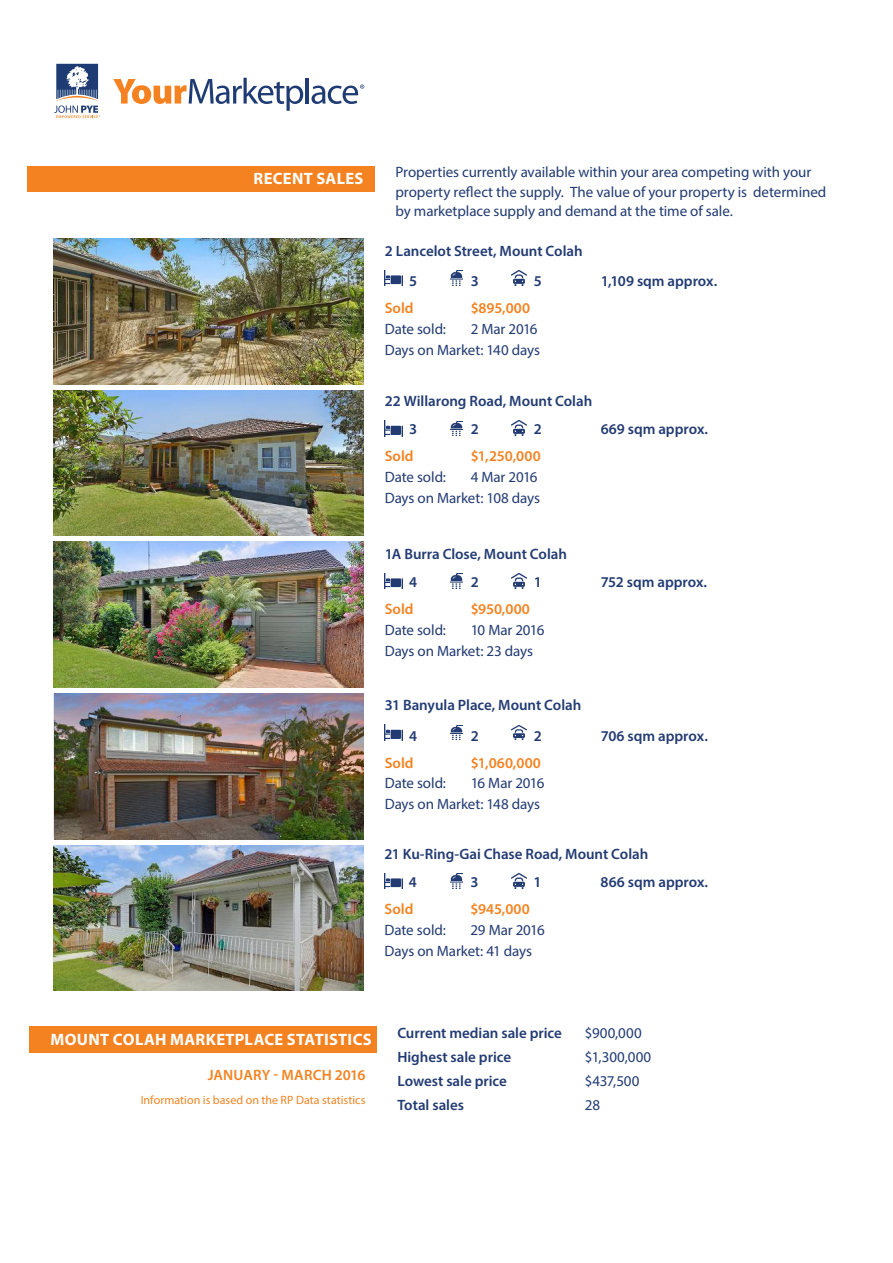
<style>
.page{position:relative;width:893px;height:1263px;background:#fff}
.page>*{position:absolute;margin:0;border:0;box-sizing:border-box;transform-origin:0 0}
.Heading_2{font:700 16.5px "Myriad Pro";letter-spacing:.02em;color:#fff}
.Intro{font:15px/19.5px "Myriad Pro";letter-spacing:-.005em;color:#223b73}
.Intro-2{font:600 15px "Myriad Pro";letter-spacing:-.005em;color:#223b73}
.Intro-3{font:600 15px "Myriad Pro";color:#f58220}
.Intro-4{font:15px "Myriad Pro";letter-spacing:-.03em;color:#223b73}
.Intro-5{font:12px "Myriad Pro";letter-spacing:.005em;color:#f58220}
</style>
<div class="page">
<div style="left:27px;top:166px;width:347px;height:25px;background:#f58220"></div>
<svg style="left:113px;top:78px;width:190px;height:33px"></svg>
<hr style="left:306px;top:78px;width:3px;height:26px;background:#1f3b73">
<svg style="left:312px;top:85px;width:52px;height:19px"></svg>
<svg style="left:54px;top:64px;width:46px;height:54px"></svg>
<img style="left:53px;top:845px;width:311px;height:146px">
<img style="left:385px;top:873px;width:17px;height:16px">
<img style="left:451px;top:874px;width:11px;height:14px">
<img style="left:511px;top:874px;width:16px;height:14px">
<div style="left:29px;top:1026px;width:347px;height:26px;background:#f58220"></div>
<img style="left:385px;top:270px;width:18px;height:16px">
<img style="left:451px;top:271px;width:11px;height:14px">
<img style="left:512px;top:271px;width:15px;height:14px">
<img style="left:53px;top:239px;width:311px;height:145px">
<img style="left:53px;top:390px;width:311px;height:146px">
<img style="left:385px;top:420px;width:18px;height:16px">
<img style="left:451px;top:421px;width:11px;height:14px">
<img style="left:512px;top:421px;width:15px;height:15px">
<img style="left:385px;top:573px;width:18px;height:16px">
<img style="left:451px;top:574px;width:11px;height:14px">
<img style="left:512px;top:574px;width:15px;height:14px">
<img style="left:385px;top:725px;width:18px;height:15px">
<img style="left:451px;top:725px;width:11px;height:15px">
<img style="left:512px;top:725px;width:15px;height:15px">
<img style="left:54px;top:693px;width:310px;height:146px">
<img style="left:53px;top:542px;width:311px;height:145px">
<p class="Heading_2" style="left:253px;top:167px;width:111px">RECENT SALES</p>
<p class="Intro" style="left:395px;top:162px;width:432px">Properties currently available within your area competing with your property reflect the supply. The value of your property is determined by marketplace supply and demand at the time of sale.</p>
<p class="Intro-2" style="left:385px;top:241px;width:199px">2 Lancelot Street, Mount Colah</p>
<p class="Intro-2" style="left:409px;top:272px;width:10px">5</p>
<p class="Intro-2" style="left:471px;top:272px;width:10px">3</p>
<p class="Intro-2" style="left:534px;top:272px;width:10px">5</p>
<p class="Intro-2" style="left:601px;top:272px;width:118px">1,109 sqm approx.</p>
<p class="Intro-3" style="left:385px;top:299px;width:30px">Sold</p>
<p class="Intro-3" style="left:471px;top:299px;width:61px">$895,000</p>
<p class="Intro" style="left:385px;top:319px;width:63px">Date sold:</p>
<p class="Intro" style="left:471px;top:319px;width:68px">2 Mar 2016</p>
<p class="Intro" style="left:385px;top:340px;width:157px">Days on Market: 140 days</p>
<p class="Intro-2" style="left:385px;top:392px;width:209px">22 Willarong Road, Mount Colah</p>
<p class="Intro-2" style="left:409px;top:420px;width:10px">3</p>
<p class="Intro-2" style="left:471px;top:420px;width:10px">2</p>
<p class="Intro-2" style="left:534px;top:420px;width:10px">2</p>
<p class="Intro-2" style="left:601px;top:420px;width:109px">669 sqm approx.</p>
<p class="Intro-3" style="left:385px;top:447px;width:30px">Sold</p>
<p class="Intro-3" style="left:471px;top:447px;width:72px">$1,250,000</p>
<p class="Intro" style="left:385px;top:467px;width:63px">Date sold:</p>
<p class="Intro" style="left:471px;top:467px;width:68px">4 Mar 2016</p>
<p class="Intro" style="left:385px;top:488px;width:157px">Days on Market: 108 days</p>
<p class="Intro-2" style="left:385px;top:544px;width:184px">1A Burra Close, Mount Colah</p>
<p class="Intro-2" style="left:409px;top:572px;width:10px">4</p>
<p class="Intro-2" style="left:471px;top:572px;width:10px">2</p>
<p class="Intro-2" style="left:534px;top:572px;width:10px">1</p>
<p class="Intro-2" style="left:601px;top:572px;width:108px">752 sqm approx.</p>
<p class="Intro-3" style="left:385px;top:600px;width:30px">Sold</p>
<p class="Intro-3" style="left:471px;top:600px;width:61px">$950,000</p>
<p class="Intro" style="left:385px;top:620px;width:63px">Date sold:</p>
<p class="Intro-4" style="left:471px;top:621px;width:75px">10 Mar 2016</p>
<p class="Intro" style="left:385px;top:641px;width:150px">Days on Market: 23 days</p>
<p class="Intro-2" style="left:385px;top:696px;width:198px">31 Banyula Place, Mount Colah</p>
<p class="Intro-2" style="left:409px;top:726px;width:10px">4</p>
<p class="Intro-2" style="left:471px;top:726px;width:10px">2</p>
<p class="Intro-2" style="left:534px;top:726px;width:10px">2</p>
<p class="Intro-2" style="left:601px;top:726px;width:109px">706 sqm approx.</p>
<p class="Intro-3" style="left:385px;top:753px;width:30px">Sold</p>
<p class="Intro-3" style="left:471px;top:753px;width:72px">$1,060,000</p>
<p class="Intro" style="left:385px;top:773px;width:63px">Date sold:</p>
<p class="Intro-4" style="left:471px;top:774px;width:75px">16 Mar 2016</p>
<p class="Intro" style="left:385px;top:794px;width:157px">Days on Market: 148 days</p>
<p class="Intro-2" style="left:385px;top:844px;width:265px">21 Ku-Ring-Gai Chase Road, Mount Colah</p>
<p class="Intro-2" style="left:409px;top:872px;width:10px">4</p>
<p class="Intro-2" style="left:470px;top:872px;width:10px">3</p>
<p class="Intro-2" style="left:533px;top:872px;width:10px">1</p>
<p class="Intro-2" style="left:601px;top:872px;width:109px">866 sqm approx.</p>
<p class="Intro-3" style="left:385px;top:899px;width:30px">Sold</p>
<p class="Intro-3" style="left:470px;top:899px;width:61px">$945,000</p>
<p class="Intro" style="left:385px;top:920px;width:63px">Date sold:</p>
<p class="Intro" style="left:470px;top:920px;width:76px">29 Mar 2016</p>
<p class="Intro" style="left:385px;top:941px;width:149px">Days on Market: 41 days</p>
<p class="Heading_2" style="left:50px;top:1028px;width:323px">MOUNT COLAH MARKETPLACE STATISTICS</p>
<p class="Intro-2" style="left:397px;top:1024px;width:166px">Current median sale price</p>
<p class="Intro" style="left:585px;top:1023px;width:58px">$900,000</p>
<p class="Intro-2" style="left:397px;top:1047px;width:115px">Highest sale price</p>
<p class="Intro" style="left:585px;top:1047px;width:68px">$1,300,000</p>
<p class="Intro-2" style="left:397px;top:1071px;width:111px">Lowest sale price</p>
<p class="Intro" style="left:585px;top:1071px;width:56px">$437,500</p>
<p class="Intro-2" style="left:397px;top:1095px;width:68px">Total sales</p>
<p class="Intro" style="left:585px;top:1094px;width:17px">28</p>
<p class="Intro-3" style="left:208px;top:1065px;width:159px">JANUARY - MARCH 2016</p>
<p class="Intro-5" style="left:141px;top:1092px;width:226px">Information is based on the RP Data statistics</p>
</div>
